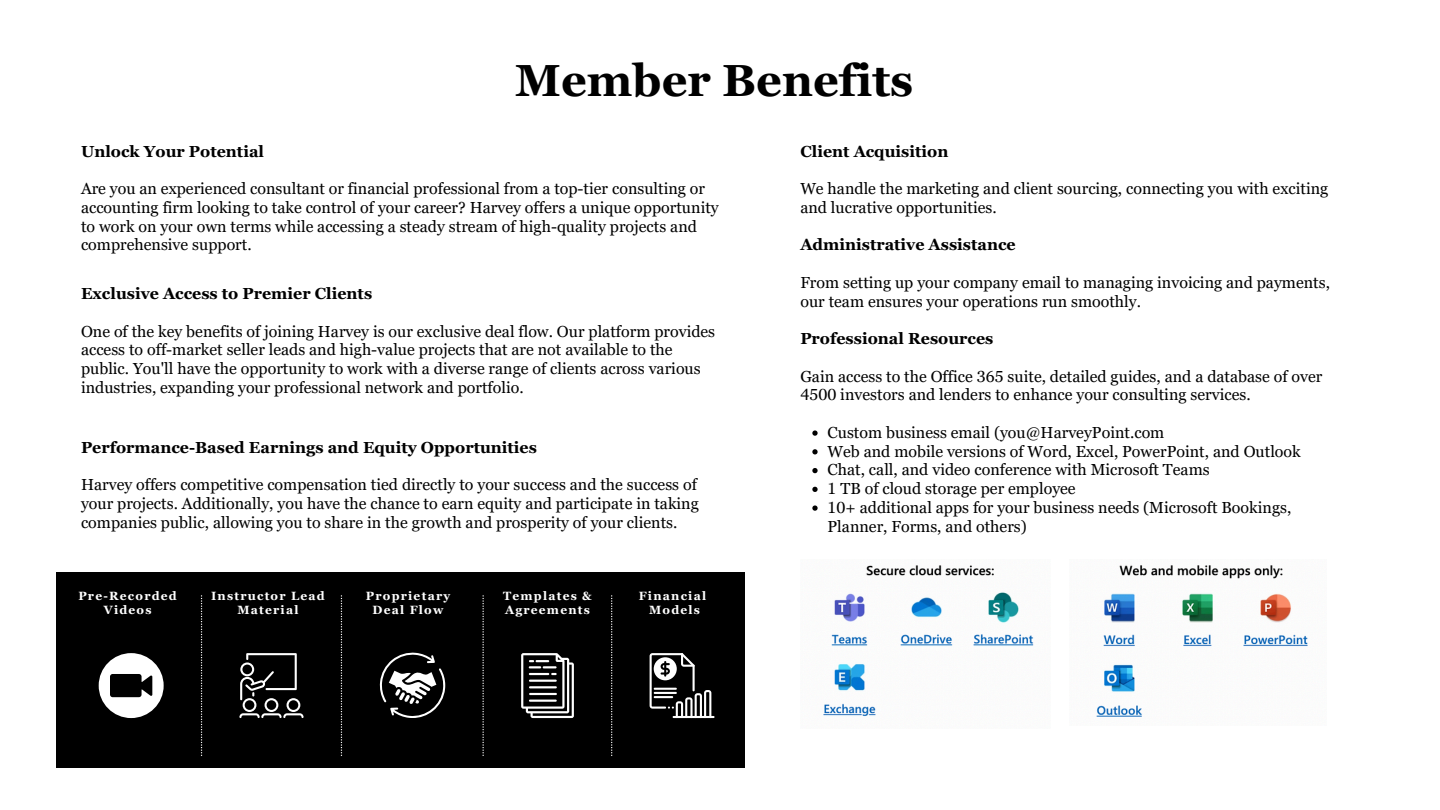
<style>
.page{position:relative;width:1440px;height:810px;background:#fff}
.page>*{position:absolute;margin:0;border:0;box-sizing:border-box;transform-origin:0 0}
.t1{font:700 45px "Georgia Pro";color:#000}
.t2{font:16px/18.8px "Georgia Pro";color:#000}
.t3{font:700 16px "Georgia Pro";color:#000}
.t4{font:700 12px/14px "Georgia Pro";letter-spacing:.1em;color:#fff;text-align:center}
</style>
<div class="page">
<img style="left:823px;top:565px;width:211px;height:152px">
<img style="left:1096px;top:565px;width:212px;height:152px">
<div style="left:56px;top:573px;width:689px;height:194px;background:#000"></div>
<svg style="left:201px;top:595px;width:1px;height:161px"></svg>
<svg style="left:99px;top:653px;width:65px;height:65px"></svg>
<svg style="left:341px;top:595px;width:1px;height:161px"></svg>
<svg style="left:239px;top:653px;width:65px;height:65px"></svg>
<svg style="left:521px;top:653px;width:53px;height:65px"></svg>
<svg style="left:482px;top:595px;width:2px;height:161px"></svg>
<svg style="left:650px;top:653px;width:65px;height:65px"></svg>
<svg style="left:379px;top:652px;width:66px;height:66px"></svg>
<svg style="left:611px;top:595px;width:1px;height:161px"></svg>
<svg style="left:812px;top:430px;width:6px;height:6px"></svg>
<svg style="left:812px;top:449px;width:6px;height:5px"></svg>
<svg style="left:812px;top:468px;width:6px;height:5px"></svg>
<svg style="left:812px;top:487px;width:6px;height:5px"></svg>
<svg style="left:812px;top:505px;width:6px;height:6px"></svg>
<p class="t1" style="left:515px;top:54px;width:400px">Member Benefits</p>
<p class="t3" style="left:81px;top:142px;width:185px">Unlock Your Potential</p>
<p class="t2" style="left:81px;top:179px;width:639px">Are you an experienced consultant or financial professional from a top-tier consulting or accounting firm looking to take control of your career? Harvey offers a unique opportunity to work on your own terms while accessing a steady stream of high-quality projects and comprehensive support.</p>
<p class="t3" style="left:81px;top:285px;width:293px">Exclusive Access to Premier Clients</p>
<p class="t2" style="left:81px;top:322px;width:636px">One of the key benefits of joining Harvey is our exclusive deal flow. Our platform provides access to off-market seller leads and high-value projects that are not available to the public. You'll have the opportunity to work with a diverse range of clients across various industries, expanding your professional network and portfolio.</p>
<p class="t3" style="left:81px;top:438px;width:458px">Performance-Based Earnings and Equity Opportunities</p>
<p class="t2" style="left:81px;top:475px;width:619px">Harvey offers competitive compensation tied directly to your success and the success of your projects. Additionally, you have the chance to earn equity and participate in taking companies public, allowing you to share in the growth and prosperity of your clients.</p>
<h3 class="t4" style="left:78px;top:589px;width:100px">Pre-Recorded<br>Videos</h3>
<h2 class="t4" style="left:211px;top:589px;width:115px">Instructor Lead</h2>
<h3 class="t4" style="left:237px;top:603px;width:63px">Material</h3>
<h2 class="t4" style="left:366px;top:589px;width:86px">Proprietary</h2>
<h3 class="t4" style="left:373px;top:603px;width:72px">Deal Flow</h3>
<p class="t4" style="left:503px;top:589px;width:90px;text-align:left">Templates &amp;<br>Agreements</p>
<p class="t4" style="left:639px;top:589px;width:69px">Financial<br>Models</p>
<p class="t3" style="left:800px;top:142px;width:150px">Client Acquisition</p>
<h2 class="t2" style="left:800px;top:179px;width:529px">We handle the marketing and client sourcing, connecting you with exciting and lucrative opportunities.</h2>
<h3 class="t3" style="left:800px;top:236px;width:217px">Administrative Assistance</h3>
<h2 class="t2" style="left:800px;top:273px;width:531px">From setting up your company email to managing invoicing and payments, our team ensures your operations run smoothly.</h2>
<h3 class="t3" style="left:800px;top:330px;width:195px">Professional Resources</h3>
<h2 class="t2" style="left:800px;top:367px;width:524px">Gain access to the Office 365 suite, detailed guides, and a database of over<br>4500 investors and lenders to enhance your consulting services.</h2>
<h3 class="t2" style="left:828px;top:423px;width:338px">Custom business email (you@HarveyPoint.com</h3>
<p class="t2" style="left:828px;top:442px;width:475px">Web and mobile versions of Word, Excel, PowerPoint, and Outlook</p>
<p class="t2" style="left:828px;top:461px;width:384px">Chat, call, and video conference with Microsoft Teams</p>
<p class="t2" style="left:828px;top:479px;width:250px">1 TB of cloud storage per employee</p>
<p class="t2" style="left:828px;top:498px;width:465px">10+ additional apps for your business needs (Microsoft Bookings,<br>Planner, Forms, and others)</p>
</div>
